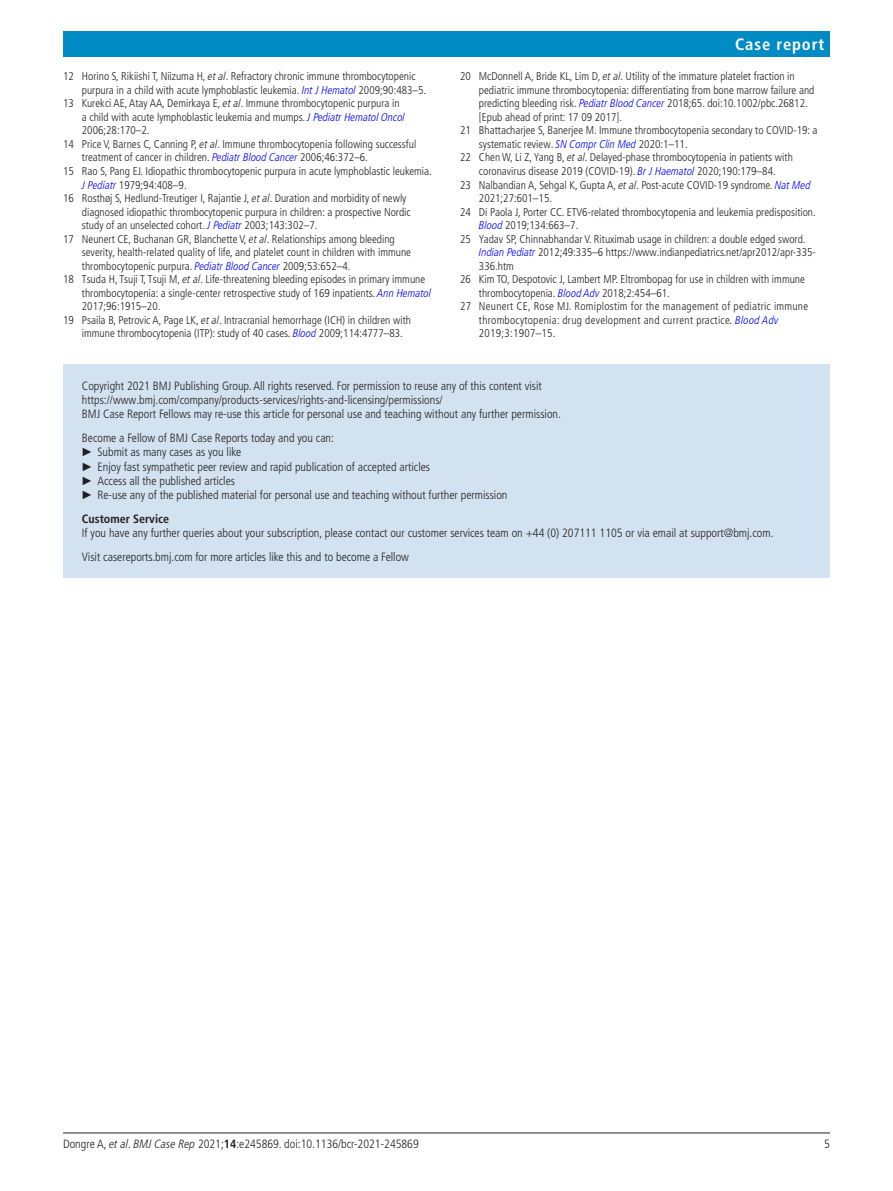
<style>
.page{position:relative;width:893px;height:1191px;background:#fff}
.page>*{position:absolute;margin:0;border:0;box-sizing:border-box;transform-origin:0 0}
.t1{font:700 condensed 16.5px "Frutiger LT Pro";letter-spacing:.055em;color:#fff}
.t2{font:300 condensed 12px/14.4px "Frutiger LT Pro";color:#231f20}
.t3{font:700 condensed 12px "Frutiger LT Pro";color:#231f20}
.t4{font:300 condensed 11.25px "Frutiger LT Pro";color:#231f20}
.t5{font:300 condensed 11.25px "Frutiger LT Pro";letter-spacing:.025em;color:#231f20}
.s1{font-style:italic}
.s2{font-style:italic;color:#00f}
.s3{font-family:"Arial";font-weight:400;font-stretch:normal}
.s4{font-weight:700}
</style>
<div class="page">
<hr style="left:63px;top:1132px;width:767px;height:1px;background:#231f20">
<div style="left:63px;top:31px;width:767px;height:25px;background:#008bc5"></div>
<div style="left:63px;top:364px;width:767px;height:213px;background:#d2e2f0"></div>
<p class="t4" style="left:63px;top:70px;width:354px">12 Horino S, Rikiishi T, Niizuma H, <span class="s1">et al</span>. Refractory chronic immune thrombocytopenic</p>
<p class="t4" style="left:82px;top:84px;width:346px">purpura in a child with acute lymphoblastic leukemia. <span class="s2">Int J Hematol</span> 2009;90:483–5.</p>
<p class="t4" style="left:63px;top:97px;width:338px">13 Kurekci AE, Atay AA, Demirkaya E, <span class="s1">et al</span>. Immune thrombocytopenic purpura in</p>
<p class="t4" style="left:82px;top:111px;width:324px">a child with acute lymphoblastic leukemia and mumps. <span class="s2">J Pediatr Hematol Oncol</span></p>
<p class="t4" style="left:82px;top:124px;width:69px">2006;28:170–2.</p>
<p class="t4" style="left:63px;top:138px;width:355px">14 Price V, Barnes C, Canning P, <span class="s1">et al</span>. Immune thrombocytopenia following successful</p>
<p class="t4" style="left:82px;top:151px;width:287px">treatment of cancer in children. <span class="s2">Pediatr Blood Cancer</span> 2006;46:372–6.</p>
<p class="t4" style="left:63px;top:165px;width:370px">15 Rao S, Pang EJ. Idiopathic thrombocytopenic purpura in acute lymphoblastic leukemia.</p>
<p class="t4" style="left:82px;top:178px;width:106px"><span class="s2">J Pediatr</span> 1979;94:408–9.</p>
<p class="t4" style="left:63px;top:192px;width:345px">16 Rosthøj S, Hedlund-Treutiger I, Rajantie J, <span class="s1">et al</span>. Duration and morbidity of newly</p>
<p class="t4" style="left:82px;top:205px;width:330px">diagnosed idiopathic thrombocytopenic purpura in children: a prospective Nordic</p>
<p class="t4" style="left:82px;top:219px;width:237px">study of an unselected cohort. <span class="s2">J Pediatr</span> 2003;143:302–7.</p>
<p class="t4" style="left:63px;top:232px;width:333px">17 Neunert CE, Buchanan GR, Blanchette V, <span class="s1">et al</span>. Relationships among bleeding</p>
<p class="t4" style="left:82px;top:246px;width:331px">severity, health-related quality of life, and platelet count in children with immune</p>
<p class="t4" style="left:82px;top:259px;width:270px">thrombocytopenic purpura. <span class="s2">Pediatr Blood Cancer</span> 2009;53:652–4.</p>
<p class="t4" style="left:63px;top:273px;width:364px">18 Tsuda H, Tsuji T, Tsuji M, <span class="s1">et al</span>. Life-threatening bleeding episodes in primary immune</p>
<p class="t4" style="left:82px;top:286px;width:351px">thrombocytopenia: a single-center retrospective study of 169 inpatients. <span class="s2">Ann Hematol</span></p>
<p class="t4" style="left:82px;top:300px;width:80px">2017;96:1915–20.</p>
<p class="t4" style="left:63px;top:313px;width:350px">19 Psaila B, Petrovic A, Page LK, <span class="s1">et al</span>. Intracranial hemorrhage (ICH) in children with</p>
<p class="t4" style="left:82px;top:327px;width:322px">immune thrombocytopenia (ITP): study of 40 cases. <span class="s2">Blood</span> 2009;114:4777–83.</p>
<h1 class="t1" style="left:735px;top:34px;width:91px">Case report</h1>
<p class="t4" style="left:460px;top:70px;width:336px">20 McDonnell A, Bride KL, Lim D, <span class="s1">et al</span>. Utility of the immature platelet fraction in</p>
<p class="t4" style="left:479px;top:84px;width:337px">pediatric immune thrombocytopenia: differentiating from bone marrow failure and</p>
<p class="t4" style="left:479px;top:97px;width:330px">predicting bleeding risk. <span class="s2">Pediatr Blood Cancer</span> 2018;65. doi:10.1002/pbc.26812.</p>
<p class="t4" style="left:479px;top:111px;width:145px">[Epub ahead of print: 17 09 2017].</p>
<p class="t4" style="left:460px;top:124px;width:359px">21 Bhattacharjee S, Banerjee M. Immune thrombocytopenia secondary to COVID-19: a</p>
<p class="t4" style="left:479px;top:138px;width:210px">systematic review. <span class="s2">SN Compr Clin Med</span> 2020:1–11.</p>
<p class="t4" style="left:460px;top:151px;width:334px">22 Chen W, Li Z, Yang B, <span class="s1">et al</span>. Delayed-phase thrombocytopenia in patients with</p>
<p class="t4" style="left:479px;top:165px;width:298px">coronavirus disease 2019 (COVID-19). <span class="s2">Br J Haematol</span> 2020;190:179–84.</p>
<p class="t4" style="left:460px;top:178px;width:352px">23 Nalbandian A, Sehgal K, Gupta A, <span class="s1">et al</span>. Post-acute COVID-19 syndrome. <span class="s2">Nat Med</span></p>
<p class="t4" style="left:479px;top:192px;width:75px">2021;27:601–15.</p>
<p class="t4" style="left:460px;top:205px;width:357px">24 Di Paola J, Porter CC. ETV6-related thrombocytopenia and leukemia predisposition.</p>
<p class="t4" style="left:479px;top:219px;width:101px"><span class="s2">Blood</span> 2019;134:663–7.</p>
<p class="t4" style="left:460px;top:232px;width:347px">25 Yadav SP, Chinnabhandar V. Rituximab usage in children: a double edged sword.</p>
<p class="t4" style="left:479px;top:246px;width:338px"><span class="s2">Indian Pediatr</span> 2012;49:335–6 https://www.indianpediatrics.net/apr2012/apr-335-</p>
<p class="t4" style="left:479px;top:259px;width:36px">336.htm</p>
<p class="t4" style="left:460px;top:273px;width:346px">26 Kim TO, Despotovic J, Lambert MP. Eltrombopag for use in children with immune</p>
<p class="t4" style="left:479px;top:286px;width:192px">thrombocytopenia. <span class="s2">Blood Adv</span> 2018;2:454–61.</p>
<p class="t5" style="left:460px;top:300px;width:350px">27 Neunert CE, Rose MJ. Romiplostim for the management of pediatric immune</p>
<p class="t5" style="left:479px;top:313px;width:301px">thrombocytopenia: drug development and current practice. <span class="s2">Blood Adv</span></p>
<p class="t5" style="left:479px;top:327px;width:78px">2019;3:1907–15.</p>
<p class="t2" style="left:82px;top:378px;width:481px">Copyright 2021 BMJ Publishing Group. All rights reserved. For permission to reuse any of this content visit https://www.bmj.com/company/products-services/rights-and-licensing/permissions/<br>BMJ Case Report Fellows may re-use this article for personal use and teaching without any further permission.</p>
<p class="t2" style="left:81px;top:430px;width:428px">Become a Fellow of BMJ Case Reports today and you can:<br><span class="s3">►</span> Submit as many cases as you like<br><span class="s3">►</span> Enjoy fast sympathetic peer review and rapid publication of accepted articles<br><span class="s3">►</span> Access all the published articles<br><span class="s3">►</span> Re-use any of the published material for personal use and teaching without further permission</p>
<p class="t3" style="left:82px;top:511px;width:89px">Customer Service</p>
<p class="t2" style="left:82px;top:521px;width:693px;line-height:23.4px">If you have any further queries about your subscription, please contact our customer services team on +44 (0) 207111 1105 or via email at support@bmj.com.<br>Visit casereports.bmj.com for more articles like this and to become a Fellow</p>
<p class="t2" style="left:63px;top:1136px;width:357px">Dongre A, <span class="s1">et al</span>. <span class="s1">BMJ Case Rep</span> 2021;<span class="s4">14</span>:e245869. doi:10.1136/bcr-2021-245869</p>
<p class="t2" style="left:824px;top:1136px;width:7px">5</p>
</div>
